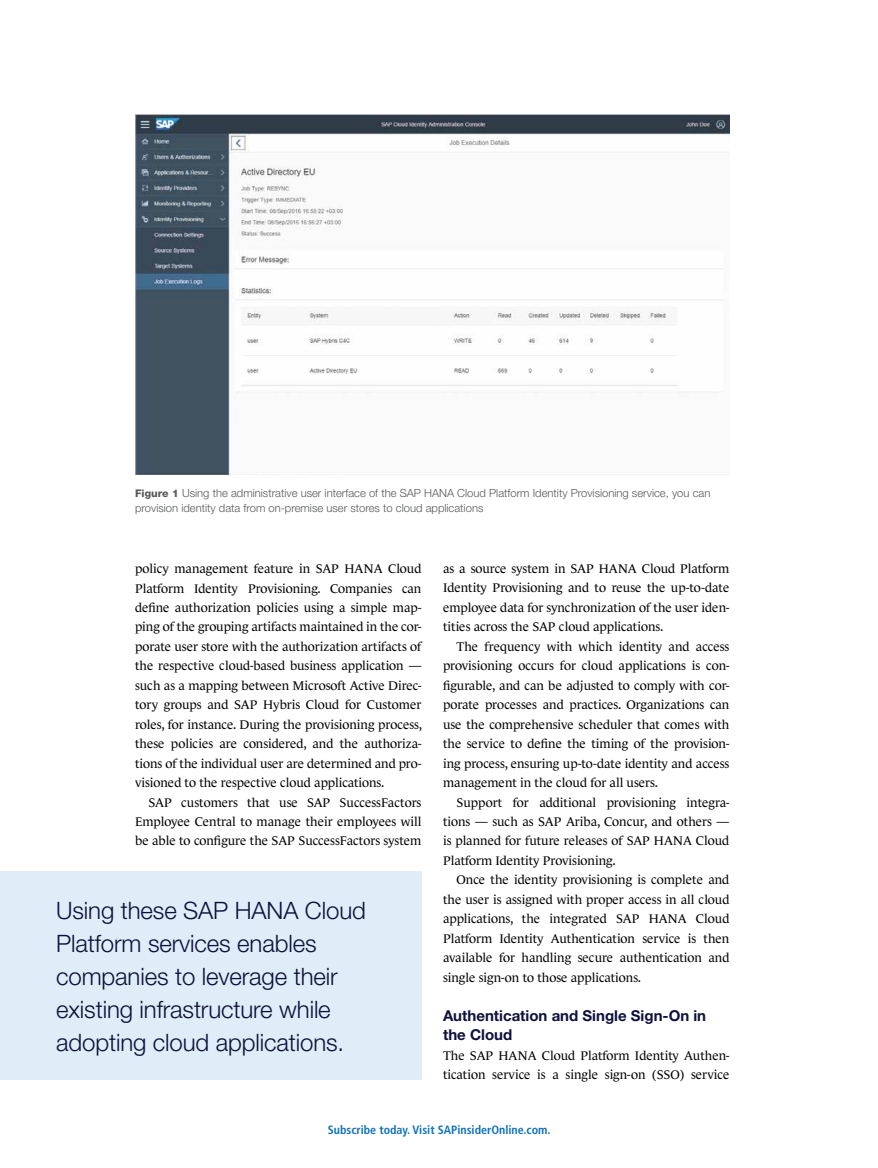
<style>
.page{position:relative;width:878px;height:1168px;background:#fff}
.page>*{position:absolute;margin:0;border:0;box-sizing:border-box;transform-origin:0 0}
.t1{font:300 24px/33px "Helvetica Neue LT Std";letter-spacing:-.005em;color:#0e113b}
.t2{font:700 15px/19.5px "Helvetica Neue LT Std";color:#0e113b}
.t3{font:12.75px/19.5px "Le Monde Journal Std";color:#000;text-align:justify}
.t4{font:700 condensed 12px "Frutiger LT Std";color:#1072ba}
.t5{font:300 11.25px/15px "Helvetica Neue LT Std";color:#58595b}
.s1{font-weight:800;font-size:10.5px}
</style>
<div class="page">
<img style="left:135px;top:115px;width:594px;height:359px">
<div style="left:0;top:871px;width:421px;height:208px;background:#deedf7"></div>
<p class="t5" style="left:135px;top:486px;width:576px"><span class="s1">Figure 1</span> Using the administrative user interface of the SAP HANA Cloud Platform Identity Provisioning service, you can provision identity data from on-premise user stores to cloud applications</p>
<p class="t3" style="left:135px;top:559px;width:288px">policy management feature in SAP HANA Cloud Platform Identity Provisioning. Companies can define authorization policies using a simple map&shy;ping of the grouping artifacts maintained in the cor&shy;porate user store with the authorization artifacts of the respective cloud-based business application — such as a mapping between Microsoft Active Direc&shy;tory groups and SAP Hybris Cloud for Customer roles, for instance. During the provisioning process, these policies are considered, and the authoriza&shy;tions of the individual user are determined and pro&shy;visioned to the respective cloud applications.</p>
<p class="t3" style="left:135px;top:792px;width:288px;text-indent:14px">SAP customers that use SAP SuccessFactors Employee Central to manage their employees will be able to configure the SAP SuccessFactors system</p>
<h1 class="t1" style="left:56px;top:893px;width:311px">Using these SAP HANA Cloud<br>Platform services enables companies to leverage their existing infrastructure while adopting cloud applications.</h1>
<p class="t3" style="left:443px;top:559px;width:288px">as a source system in SAP HANA Cloud Platform Identity Provisioning and to reuse the up-to-date employee data for synchronization of the user iden&shy;tities across the SAP cloud applications.</p>
<p class="t3" style="left:443px;top:637px;width:288px;text-indent:14px">The frequency with which identity and access provisioning occurs for cloud applications is con&shy;figurable, and can be adjusted to comply with cor&shy;porate processes and practices. Organizations can use the comprehensive scheduler that comes with the service to define the timing of the provision&shy;ing process, ensuring up-to-date identity and access management in the cloud for all users.</p>
<p class="t3" style="left:443px;top:792px;width:288px;text-indent:14px">Support for additional provisioning integra&shy;tions — such as SAP Ariba, Concur, and others — is planned for future releases of SAP HANA Cloud Platform Identity Provisioning.</p>
<p class="t3" style="left:443px;top:870px;width:288px;text-indent:14px">Once the identity provisioning is complete and the user is assigned with proper access in all cloud applications, the integrated SAP HANA Cloud Platform Identity Authentication service is then available for handling secure authentication and single sign-on to those applications.</p>
<p class="t2" style="left:443px;top:1005px;width:265px">Authentication and Single Sign-On in the Cloud</p>
<p class="t3" style="left:443px;top:1045px;width:288px">The SAP HANA Cloud Platform Identity Authen&shy;tication service is a single sign-on (SSO) service</p>
<p class="t4" style="left:328px;top:1123px;width:224px">Subscribe today. Visit SAPinsiderOnline.com.</p>
</div>
